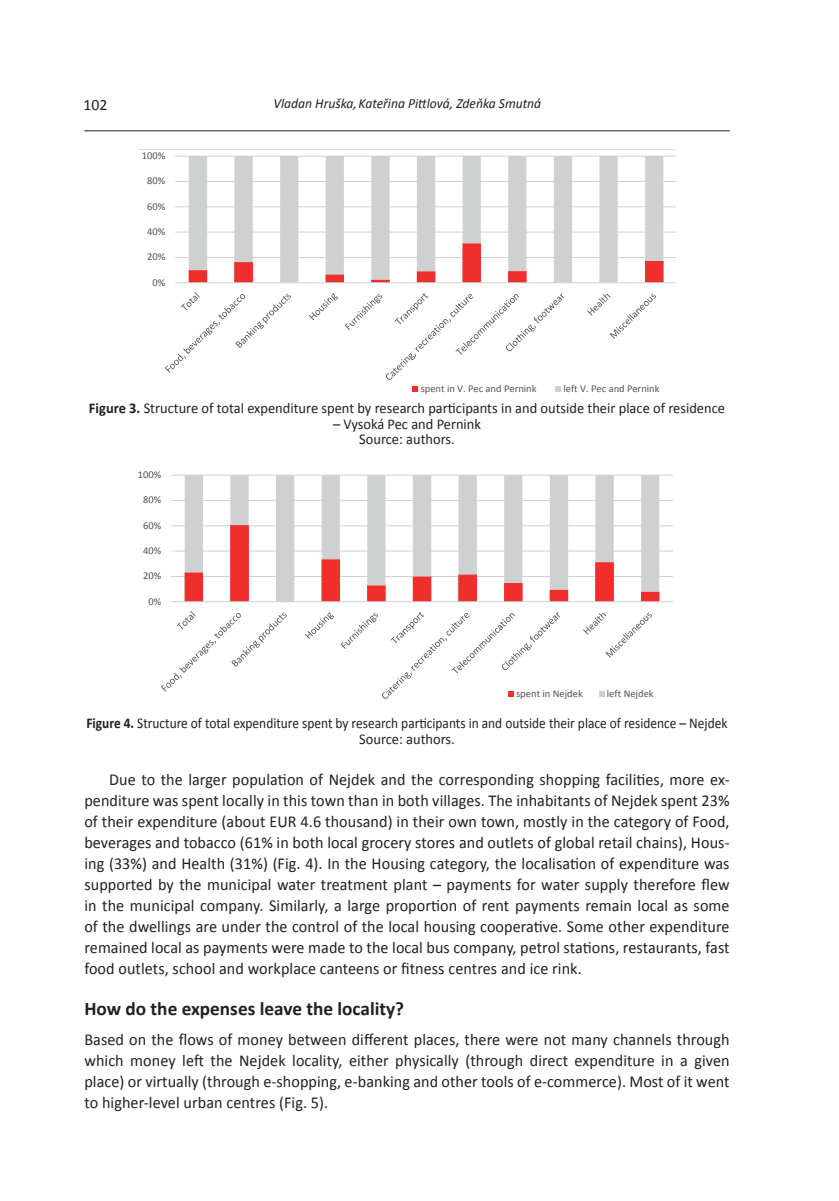
<style>
.page{position:relative;width:839px;height:1201px;background:#fff}
.page>*{position:absolute;margin:0;border:0;box-sizing:border-box;transform-origin:0 0}
.t1{font:700 19.25px "Calibri";color:#231f20}
.t2{font:16.62px/21px "Calibri";letter-spacing:.005em;color:#231f20;text-align:justify}
.t3{font:15.75px "Calibri";color:#231f20}
.t4{font:14.88px/15.8px "Calibri";color:#231f20;text-align:center}
.t5{font:14.88px/15.8px "Calibri";color:#231f20;text-align:center;scale:.9 1}
.t6{font:italic 14px "Calibri";color:#231f20}
.t7{font:10.5px "Calibri";color:#515455}
.s1{font-weight:700}
</style>
<div class="page">
<hr style="left:84px;top:130px;width:645px;height:1px;background:#231f20">
<svg style="left:165px;top:155px;width:510px;height:237px"></svg>
<svg style="left:161px;top:474px;width:512px;height:225px"></svg>
<p class="t3" style="left:83px;top:94px;width:25px">102</p>
<p class="t6" style="left:273px;top:93px;width:269px">Vladan Hruška, Kateřina Pittlová, Zdeňka Smutná</p>
<p class="t7" style="left:142px;top:149px;width:25px">100%</p>
<p class="t7" style="left:147px;top:174px;width:20px">80%</p>
<p class="t7" style="left:147px;top:200px;width:20px">60%</p>
<p class="t7" style="left:147px;top:225px;width:20px">40%</p>
<p class="t7" style="left:147px;top:250px;width:20px">20%</p>
<p class="t7" style="left:152px;top:275px;width:14px">0%</p>
<p class="t7" style="left:420px;top:381px;width:117px">spent in V. Pec and Pernink</p>
<p class="t7" style="left:563px;top:381px;width:98px">left V. Pec and Pernink</p>
<p class="t4" style="left:89px;top:400px;width:637px"><span class="s1">Figure 3.</span> Structure of total expenditure spent by research participants in and outside their place of residence</p>
<p class="t4" style="left:333px;top:416px;width:149px">– Vysoká Pec and Pernink<br>Source: authors.</p>
<p class="t7" style="left:138px;top:468px;width:25px">100%</p>
<p class="t7" style="left:143px;top:493px;width:20px">80%</p>
<p class="t7" style="left:143px;top:518px;width:20px">60%</p>
<p class="t7" style="left:143px;top:544px;width:20px">40%</p>
<p class="t7" style="left:143px;top:569px;width:20px">20%</p>
<p class="t7" style="left:148px;top:594px;width:14px">0%</p>
<p class="t7" style="left:516px;top:687px;width:68px">spent in Nejdek</p>
<p class="t7" style="left:606px;top:687px;width:48px">left Nejdek</p>
<p class="t5" style="left:86px;top:715px;width:713px"><span class="s1">Figure 4.</span> Structure of total expenditure spent by research participants in and outside their place of residence – Nejdek<br>Source: authors.</p>
<p class="t2" style="left:84px;top:768px;width:646px;text-indent:25px">Due to the larger population of Nejdek and the corresponding shopping facilities, more ex&shy;penditure was spent locally in this town than in both villages. The inhabitants of Nejdek spent 23% of their expenditure (about EUR 4.6 thousand) in their own town, mostly in the category of Food, beverages and tobacco (61% in both local grocery stores and outlets of global retail chains), Hous&shy;ing (33%) and Health (31%) (Fig. 4). In the Housing category, the localisation of expenditure was supported by the municipal water treatment plant – payments for water supply therefore flew in the municipal company. Similarly, a large proportion of rent payments remain local as some of the dwellings are under the control of the local housing cooperative. Some other expenditure remained local as payments were made to the local bus company, petrol stations, restaurants, fast food outlets, school and workplace canteens or fitness centres and ice rink.</p>
<p class="t1" style="left:84px;top:995px;width:321px">How do the expenses leave the locality?</p>
<p class="t2" style="left:84px;top:1029px;width:646px">Based on the flows of money between different places, there were not many channels through which money left the Nejdek locality, either physically (through direct expenditure in a given place) or virtually (through e-shopping, e-banking and other tools of e-commerce). Most of it went to higher-level urban centres (Fig. 5).</p>
</div>
